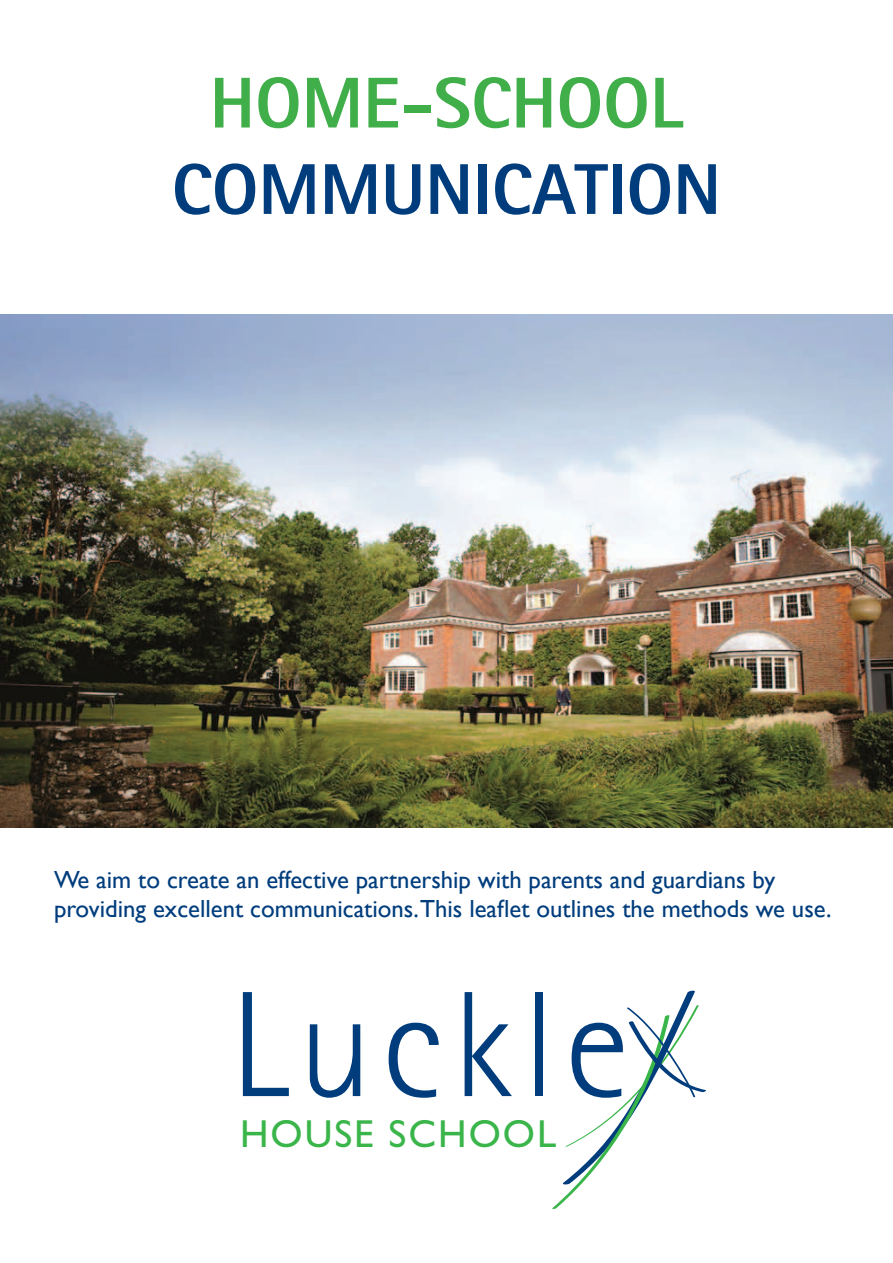
<style>
.page{position:relative;width:893px;height:1263px;background:#fff}
.page>*{position:absolute;margin:0;border:0;box-sizing:border-box;transform-origin:0 0}
.t1{font:300 150.75px "Rotis Sans Serif";letter-spacing:.06em;color:#013d7d}
.t2{font:800 72px "Rotis Sans Serif Std";color:#013d7d}
.t3{font:800 72px "Rotis Sans Serif Std";color:#40ae49}
.t4{font:39.15px "Gill Sans";letter-spacing:.05em;color:#3ab54a}
.t5{font:24.75px/29.7px "Gill Sans";color:#013d7d}
</style>
<div class="page">
<svg style="left:552px;top:990px;width:154px;height:219px"></svg>
<img style="left:0;top:315px;width:893px;height:512px">
<p class="t3" style="left:210px;top:57px;width:475px">HOME-SCHOOL</p>
<p class="t2" style="left:172px;top:144px;width:551px">COMMUNICATION</p>
<p class="t5" style="left:54px;top:865px;width:779px">We aim to create an effective partnership with parents and guardians by providing excellent communications.This leaflet outlines the methods we use.</p>
<p class="t1" style="left:230px;top:959px;width:401px">Luckle</p>
<p class="t4" style="left:240px;top:1110px;width:318px">HOUSE SCHOOL</p>
</div>
